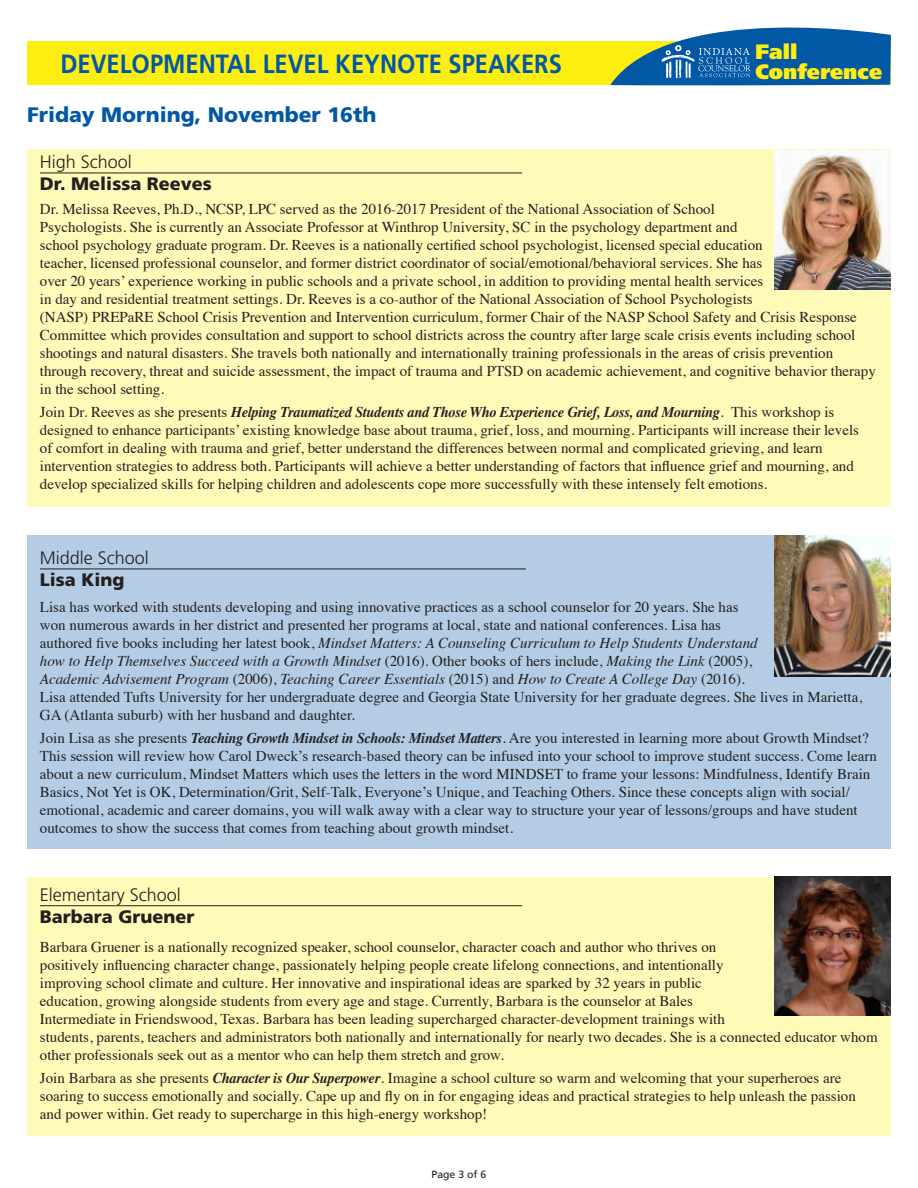
<style>
.page{position:relative;width:918px;height:1188px;background:#fff}
.page>*{position:absolute;margin:0;border:0;box-sizing:border-box;transform-origin:0 0}
.Schedule_copy{font:700 26.4px "Frutiger";color:#0358a6;scale:.9 1}
.t1{font:900 21px "Frutiger";color:#0358a6}
.t2{font:900 20.85px/19.6px "Frutiger";color:#fdee11}
.t3{font:300 18px "Frutiger";color:#231f20}
.t4{font:900 18px "Frutiger";color:#231f20}
.speaker{font:15px/18px "Times";color:#231f20}
.t5{font:10.5px "Frutiger";color:#231f20}
.s1{font-family:"Times Bold Italic Os F"}
.s2{font-style:italic}
</style>
<div class="page">
<div style="left:27px;top:535px;width:864px;height:314px;background:#b4cde4"></div>
<img style="left:774px;top:536px;width:117px;height:140px">
<hr style="left:40px;top:568px;width:162px;height:1px;background:#231f20">
<hr style="left:202px;top:569px;width:324px;height:1px;background:#231f20">
<div style="left:27px;top:149px;width:864px;height:358px;background:#fefab8"></div>
<hr style="left:40px;top:173px;width:108px;height:1px;background:#231f20">
<hr style="left:148px;top:173px;width:374px;height:1px;background:#231f20">
<img style="left:774px;top:151px;width:117px;height:139px">
<div style="left:27px;top:877px;width:864px;height:259px;background:#fefab8"></div>
<hr style="left:40px;top:905px;width:141px;height:1px;background:#231f20">
<hr style="left:181px;top:905px;width:341px;height:1px;background:#231f20">
<img style="left:774px;top:877px;width:117px;height:139px">
<div style="left:27px;top:42px;width:863px;height:43px;background:#fdee11"></div>
<svg style="left:610px;top:27px;width:281px;height:59px"></svg>
<p class="Schedule_copy" style="left:60px;top:49px;width:559px">DEVELOPMENTAL LEVEL KEYNOTE SPEAKERS</p>
<p class="t2" style="left:755px;top:42px;width:128px">Fall<br>Conference</p>
<p class="t1" style="left:27px;top:102px;width:351px">Friday Morning, November 16th</p>
<p class="t3" style="left:40px;top:152px;width:94px">High School</p>
<p class="t4" style="left:40px;top:173px;width:173px">Dr. Melissa Reeves</p>
<p class="speaker" style="left:40px;top:199px;width:837px">Dr. Melissa Reeves, Ph.D., NCSP, LPC served as the 2016-2017 President of the National Association of School<br>Psychologists. She is currently an Associate Professor at Winthrop University, SC in the psychology department and<br>school psychology graduate program. Dr. Reeves is a nationally certified school psychologist, licensed special education<br>teacher, licensed professional counselor, and former district coordinator of social/emotional/behavioral services. She has<br>over 20 years’ experience working in public schools and a private school, in addition to providing mental health services<br>in day and residential treatment settings. Dr. Reeves is a co-author of the National Association of School Psychologists<br>(NASP) PREPaRE School Crisis Prevention and Intervention curriculum, former Chair of the NASP School Safety and Crisis Response Committee which provides consultation and support to school districts across the country after large scale crisis events including school shootings and natural disasters. She travels both nationally and internationally training professionals in the areas of crisis prevention through recovery, threat and suicide assessment, the impact of trauma and PTSD on academic achievement, and cognitive behavior therapy in the school setting.</p>
<p class="speaker" style="left:40px;top:402px;width:821px">Join Dr. Reeves as she presents <span class="s1">Helping Traumatized Students and Those Who Experience Grief, Loss, and Mourning</span>. This workshop is designed to enhance participants’ existing knowledge base about trauma, grief, loss, and mourning. Participants will increase their levels of comfort in dealing with trauma and grief, better understand the differences between normal and complicated grieving, and learn intervention strategies to address both. Participants will achieve a better understanding of factors that influence grief and mourning, and develop specialized skills for helping children and adolescents cope more successfully with these intensely felt emotions.</p>
<p class="t3" style="left:40px;top:548px;width:111px">Middle School</p>
<p class="t4" style="left:40px;top:569px;width:86px">Lisa King</p>
<p class="speaker" style="left:40px;top:596px;width:824px">Lisa has worked with students developing and using innovative practices as a school counselor for 20 years. She has<br>won numerous awards in her district and presented her programs at local, state and national conferences. Lisa has<br>authored five books including her latest book, <span class="s2">Mindset Matters: A Counseling Curriculum to Help Students Understand<br>how to Help Themselves Succeed with a Growth Mindset</span> (2016). Other books of hers include, <span class="s2">Making the Link</span> (2005),<br><span class="s2">Academic Advisement Program</span> (2006), <span class="s2">Teaching Career Essentials</span> (2015) and <span class="s2">How to Create A College Day</span> (2016).<br>Lisa attended Tufts University for her undergraduate degree and Georgia State University for her graduate degrees. She lives in Marietta, GA (Atlanta suburb) with her husband and daughter.</p>
<p class="speaker" style="left:40px;top:728px;width:838px">Join Lisa as she presents <span class="s1">Teaching Growth Mindset in Schools: Mindset Matters</span>. Are you interested in learning more about Growth Mindset?<br>This session will review how Carol Dweck’s research-based theory can be infused into your school to improve student success. Come learn about a new curriculum, Mindset Matters which uses the letters in the word MINDSET to frame your lessons: Mindfulness, Identify Brain Basics, Not Yet is OK, Determination/Grit, Self-Talk, Everyone’s Unique, and Teaching Others. Since these concepts align with social/ emotional, academic and career domains, you will walk away with a clear way to structure your year of lessons/groups and have student outcomes to show the success that comes from teaching about growth mindset.</p>
<p class="t3" style="left:40px;top:885px;width:142px">Elementary School</p>
<p class="t4" style="left:40px;top:906px;width:156px">Barbara Gruener</p>
<p class="speaker" style="left:40px;top:936px;width:839px">Barbara Gruener is a nationally recognized speaker, school counselor, character coach and author who thrives on<br>positively influencing character change, passionately helping people create lifelong connections, and intentionally<br>improving school climate and culture. Her innovative and inspirational ideas are sparked by 32 years in public<br>education, growing alongside students from every age and stage. Currently, Barbara is the counselor at Bales<br>Intermediate in Friendswood, Texas. Barbara has been leading supercharged character-development trainings with<br>students, parents, teachers and administrators both nationally and internationally for nearly two decades. She is a connected educator whom other professionals seek out as a mentor who can help them stretch and grow.</p>
<p class="speaker" style="left:40px;top:1068px;width:817px">Join Barbara as she presents <span class="s1">Character is Our Superpower</span>. Imagine a school culture so warm and welcoming that your superheroes are soaring to success emotionally and socially. Cape up and fly on in for engaging ideas and practical strategies to help unleash the passion and power within. Get ready to supercharge in this high-energy workshop!</p>
<p class="t5" style="left:432px;top:1168px;width:56px">Page 3 of 6</p>
</div>
